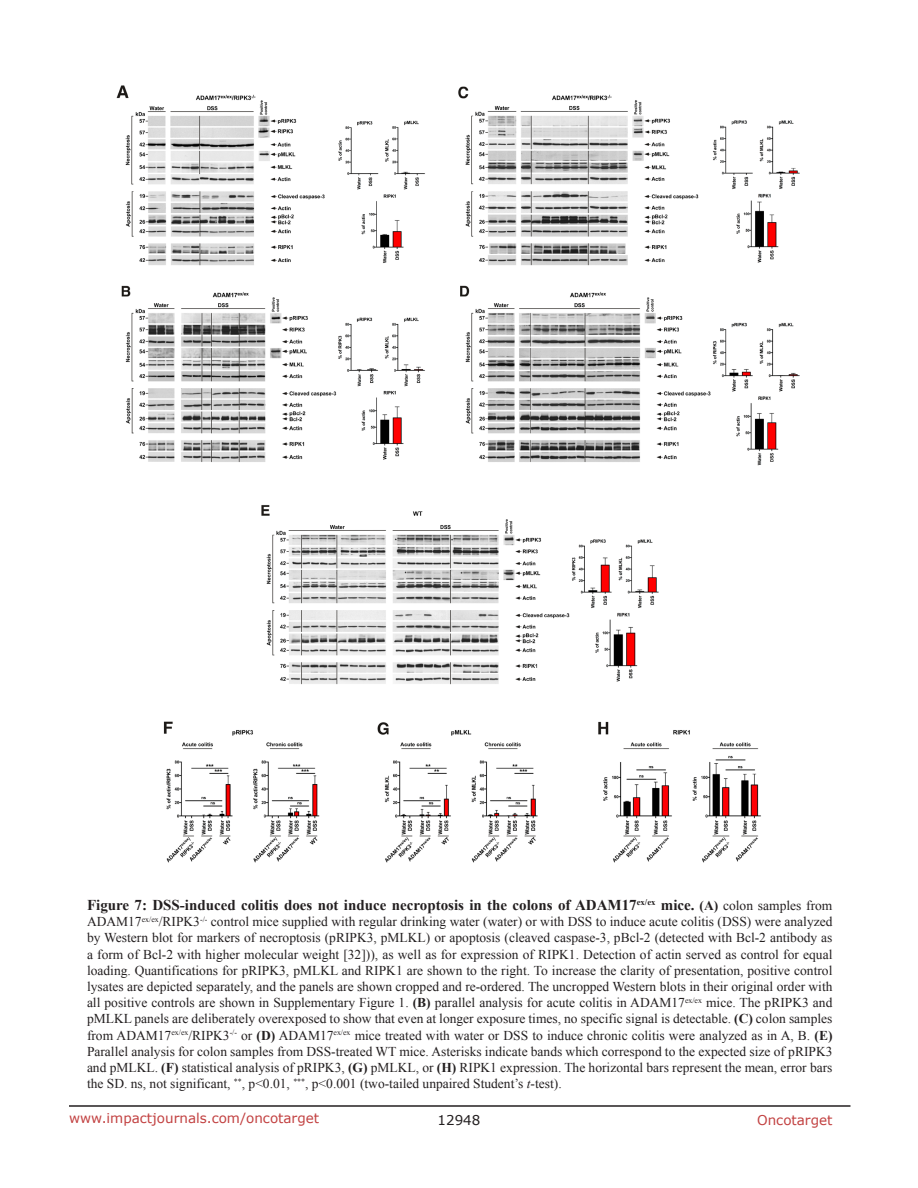
<style>
.page{position:relative;width:918px;height:1188px;background:#fff}
.page>*{position:absolute;margin:0;border:0;box-sizing:border-box;transform-origin:0 0}
.figuretext{font:700 15px "Times New Roman";color:#231f20}
.figuretext-2{font:13.5px/16.2px "Times New Roman";color:#231f20;text-align:justify}
.t1{font:13.5px "Verdana";color:#c24141}
.t2{font:13.5px "Verdana";color:#231f20}
.s1{font-size:13.5px}
.s2{font-weight:400;font-size:13.5px}
.s3{font-weight:700}
.s4{font-style:italic}
</style>
<div class="page">
<hr style="left:69px;top:1105px;width:781px;height:2px;background:#231f20">
<img style="left:116px;top:85px;width:684px;height:778px">
<p class="figuretext" style="left:87px;top:895px;width:747px">Figure 7: DSS-induced colitis does not induce necroptosis in the colons of ADAM17<sup>ex/ex</sup> mice. <span class="s1">(A)</span> <span class="s2">colon samples from</span></p>
<p class="figuretext-2" style="left:87px;top:913px;width:747px">ADAM17<sup>ex/ex</sup>/RIPK3<sup>-/-</sup> control mice supplied with regular drinking water (water) or with DSS to induce acute colitis (DSS) were analyzed by Western blot for markers of necroptosis (pRIPK3, pMLKL) or apoptosis (cleaved caspase-3, pBcl-2 (detected with Bcl-2 antibody as a form of Bcl-2 with higher molecular weight [32])), as well as for expression of RIPK1. Detection of actin served as control for equal loading. Quantifications for pRIPK3, pMLKL and RIPK1 are shown to the right. To increase the clarity of presentation, positive control lysates are depicted separately, and the panels are shown cropped and re-ordered. The uncropped Western blots in their original order with all positive controls are shown in Supplementary Figure 1. <span class="s3">(B)</span> parallel analysis for acute colitis in ADAM17<sup>ex/ex</sup> mice. The pRIPK3 and pMLKL panels are deliberately overexposed to show that even at longer exposure times, no specific signal is detectable. <span class="s3">(C)</span> colon samples from ADAM17<sup>ex/ex</sup>/RIPK3<sup>-/-</sup> or <span class="s3">(D)</span> ADAM17<sup>ex/ex</sup> mice treated with water or DSS to induce chronic colitis were analyzed as in A, B. <span class="s3">(E)<br></span>Parallel analysis for colon samples from DSS-treated WT mice. Asterisks indicate bands which correspond to the expected size of pRIPK3 and pMLKL. <span class="s3">(F)</span> statistical analysis of pRIPK3, <span class="s3">(G)</span> pMLKL, or <span class="s3">(H)</span> RIPK1 expression. The horizontal bars represent the mean, error bars the SD. ns, not significant, <sup>**</sup>, p&lt;0.01, <sup>***</sup>, p&lt;0.001 (two-tailed unpaired Student’s <span class="s4">t</span>-test).</p>
<p class="t1" style="left:69px;top:1109px;width:252px">www.impactjournals.com/oncotarget</p>
<p class="t2" style="left:438px;top:1111px;width:44px">12948</p>
<p class="t1" style="left:757px;top:1111px;width:77px">Oncotarget</p>
</div>
